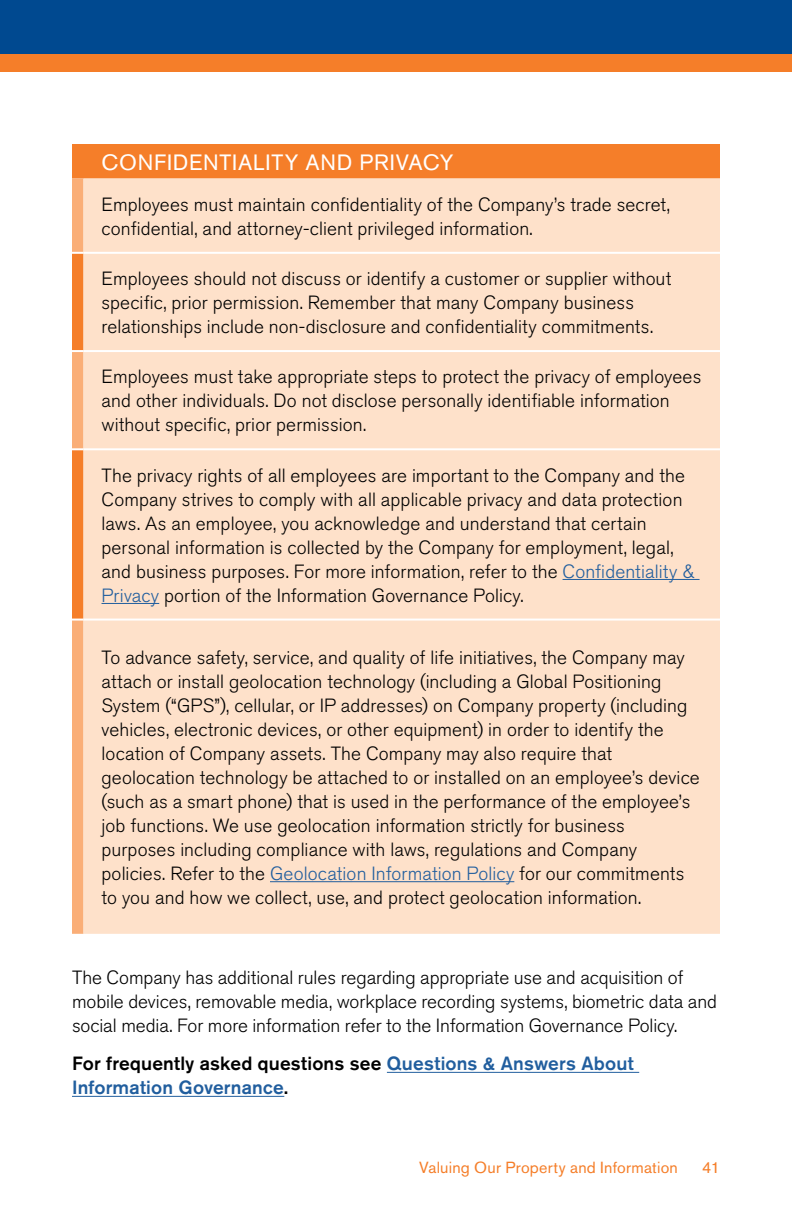
<style>
.page{position:relative;width:792px;height:1224px;background:#fff}
.page>*{position:absolute;margin:0;border:0;box-sizing:border-box;transform-origin:0 0}
.Heading_3{font:22px "Akzidenz Grotesk BE";letter-spacing:.04em;color:#fff}
.Body_Copy{font:300 19px/24px "Akzidenz Grotesk BE";letter-spacing:.005em;color:#000}
.Body_Copy-2{font:500 19px/24px "Akzidenz Grotesk BE";letter-spacing:.01em;color:#215e9e}
.t1{font:16px "Akzidenz Grotesk BE";letter-spacing:.015em;color:#f57e29}
.s1{color:#215e9e}
.s2{color:#000}
</style>
<div class="page">
<div style="left:0;top:0;width:792px;height:72px;background:#004990"></div>
<div style="left:0;top:54px;width:792px;height:18px;background:#f57e29"></div>
<hr style="left:387px;top:1072px;width:252px;height:1px;background:#215e9e">
<hr style="left:72px;top:1096px;width:212px;height:1px;background:#215e9e">
<div style="left:72px;top:144px;width:648px;height:35px;background:#f57e29"></div>
<div style="left:84px;top:179px;width:636px;height:755px;background:#fee1ca"></div>
<hr style="left:84px;top:252px;width:636px;height:2px;background:#fff">
<hr style="left:84px;top:350px;width:636px;height:2px;background:#fff">
<hr style="left:84px;top:448px;width:636px;height:2px;background:#fff">
<svg style="left:72px;top:179px;width:12px;height:755px;background:#f89e5d"></svg>
<hr style="left:84px;top:619px;width:636px;height:2px;background:#fff">
<hr style="left:563px;top:579px;width:137px;height:1px;background:#215e9e">
<hr style="left:102px;top:603px;width:57px;height:1px;background:#215e9e">
<hr style="left:270px;top:881px;width:244px;height:1px;background:#215e9e">
<p class="Heading_3" style="left:102px;top:149px;width:353px">CONFIDENTIALITY AND PRIVACY</p>
<p class="Body_Copy" style="left:102px;top:193px;width:570px">Employees must maintain confidentiality of the Company’s trade secret, confidential, and attorney-client privileged information.</p>
<p class="Body_Copy" style="left:102px;top:267px;width:571px">Employees should not discuss or identify a customer or supplier without specific, prior permission. Remember that many Company business relationships include non-disclosure and confidentiality commitments.</p>
<p class="Body_Copy" style="left:102px;top:365px;width:602px">Employees must take appropriate steps to protect the privacy of employees and other individuals. Do not disclose personally identifiable information without specific, prior permission.</p>
<p class="Body_Copy" style="left:102px;top:463px;width:595px">The privacy rights of all employees are important to the Company and the Company strives to comply with all applicable privacy and data protection laws. As an employee, you acknowledge and understand that certain personal information is collected by the Company for employment, legal, and business purposes. For more information, refer to the <span class="s1">Confidentiality &amp; Privacy</span> portion of the Information Governance Policy.</p>
<p class="Body_Copy" style="left:102px;top:646px;width:600px">To advance safety, service, and quality of life initiatives, the Company may attach or install geolocation technology (including a Global Positioning System (“GPS”), cellular, or IP addresses) on Company property (including vehicles, electronic devices, or other equipment) in order to identify the location of Company assets. The Company may also require that geolocation technology be attached to or installed on an employee’s device (such as a smart phone) that is used in the performance of the employee’s job functions. We use geolocation information strictly for business purposes including compliance with laws, regulations and Company policies. Refer to the <span class="s1">Geolocation Information Policy</span> for our commitments to you and how we collect, use, and protect geolocation information.</p>
<p class="Body_Copy" style="left:72px;top:966px;width:647px">The Company has additional rules regarding appropriate use and acquisition of mobile devices, removable media, workplace recording systems, biometric data and social media. For more information refer to the Information Governance Policy.</p>
<p class="Body_Copy-2" style="left:72px;top:1051px;width:563px"><span class="s2">For frequently asked questions see</span> Questions &amp; Answers About<br>Information Governance<span class="s2">.</span></p>
<p class="t1" style="left:419px;top:1158px;width:260px">Valuing Our Property and Information</p>
<p class="t1" style="left:702px;top:1158px;width:19px">41</p>
</div>
